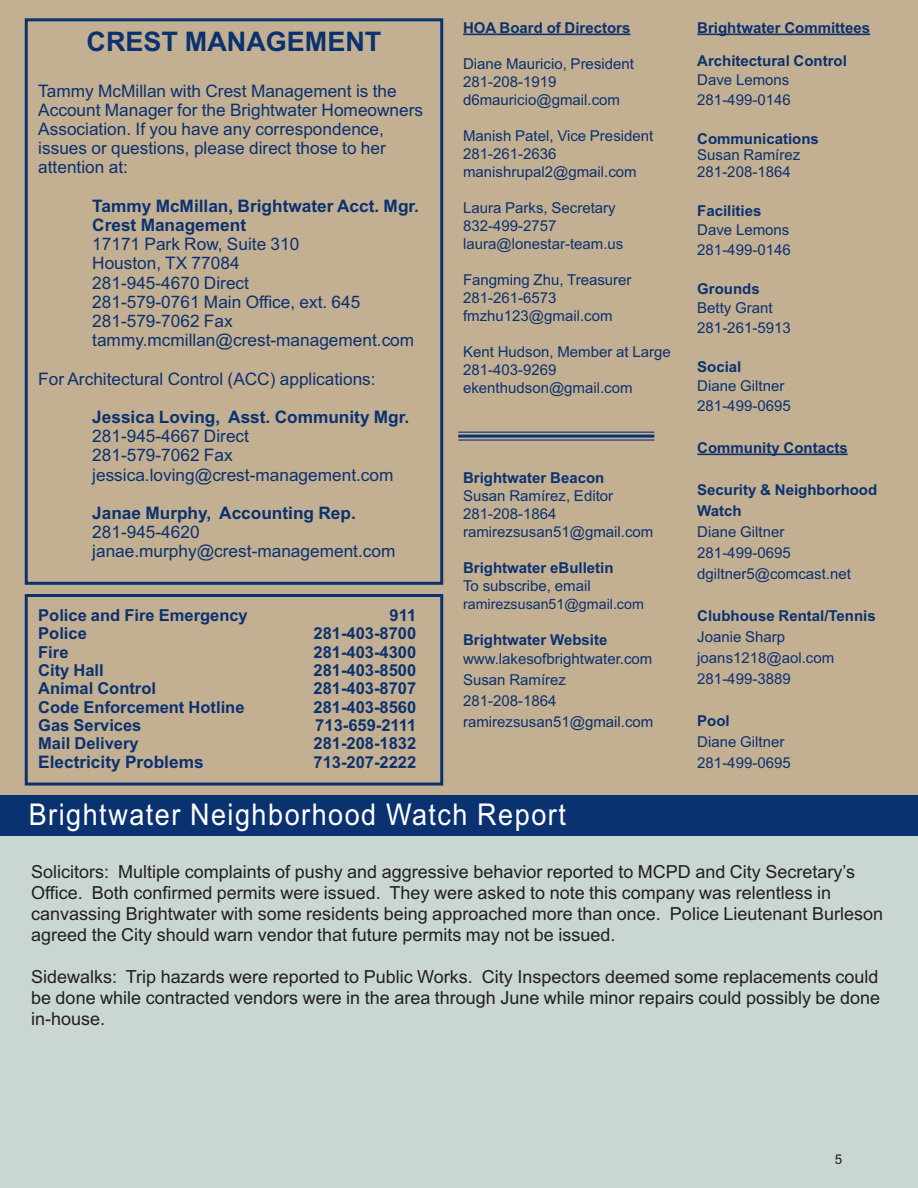
<style>
.page{position:relative;width:918px;height:1188px;background:#fff}
.page>*{position:absolute;margin:0;border:0;box-sizing:border-box;transform-origin:0 0}
.t1{font:30px "Arial";letter-spacing:.055em;color:#fff;scale:.9 1}
.t2{font:700 27px "Arial";color:#0b3270}
.t3{font:18px/21px "Arial";color:#231f20}
.t4{font:17.25px/19.2px "Arial";color:#0b3270}
.t5{font:700 17.25px/19.2px "Arial";color:#0b3270}
.t6{font:700 16.5px "Arial";color:#0b3270}
.t7{font:15px/18px "Arial";color:#0b3270}
.t8{font:700 15px/21px "Arial";color:#0b3270}
.t9{font:14.25px "Arial";color:#0b3270}
.t10{font:13.5px "Arial";color:#231f20}
</style>
<div class="page">
<div style="left:0;top:835px;width:918px;height:353px;background:#cad6d0"></div>
<div style="left:0;top:0;width:918px;height:803px;background:#c3af91"></div>
<div style="left:0;top:795px;width:918px;height:40px;background:#0b3270"></div>
<hr style="left:463px;top:34px;width:168px;height:1px;background:#0b3270">
<hr style="left:697px;top:34px;width:173px;height:1px;background:#0b3270">
<hr style="left:697px;top:454px;width:151px;height:1px;background:#0b3270">
<div style="left:25px;top:18px;width:418px;height:567px;border:3px solid #0b3270"></div>
<div style="left:25px;top:594px;width:418px;height:192px;border:3px solid #0b3270"></div>
<hr style="left:458px;top:432px;width:196px;height:1px;background:#0b3270">
<hr style="left:458px;top:435px;width:196px;height:3px;background:#0b3270">
<hr style="left:458px;top:439px;width:196px;height:2px;background:#0b3270">
<h2 class="t2" style="left:87px;top:26px;width:296px">CREST MANAGEMENT</h2>
<p class="t4" style="left:38px;top:81px;width:386px">Tammy McMillan with Crest Management is the Account Manager for the Brightwater Homeowners Association. If you have any correspondence, issues or questions, please direct those to her attention at:</p>
<p class="t5" style="left:92px;top:196px;width:328px">Tammy McMillan, Brightwater Acct. Mgr.<br>Crest Management</p>
<p class="t4" style="left:92px;top:235px;width:324px">17171 Park Row, Suite 310<br>Houston, TX 77084<br>281-945-4670 Direct<br>281-579-0761 Main Office, ext. 645<br>281-579-7062 Fax tammy.mcmillan@crest-management.com</p>
<p class="t4" style="left:38px;top:369px;width:339px">For Architectural Control (ACC) applications:</p>
<p class="t5" style="left:92px;top:407px;width:319px">Jessica Loving, Asst. Community Mgr.</p>
<p class="t4" style="left:92px;top:427px;width:303px">281-945-4667 Direct<br>281-579-7062 Fax jessica.loving@crest-management.com</p>
<p class="t5" style="left:92px;top:503px;width:265px">Janae Murphy, Accounting Rep.</p>
<p class="t4" style="left:92px;top:523px;width:305px">281-945-4620 janae.murphy@crest-management.com</p>
<p class="t6" style="left:38px;top:606px;width:211px">Police and Fire Emergency</p>
<p class="t6" style="left:390px;top:606px;width:28px">911</p>
<p class="t6" style="left:38px;top:624px;width:50px">Police</p>
<p class="t6" style="left:314px;top:624px;width:104px">281-403-8700</p>
<p class="t6" style="left:38px;top:642px;width:32px">Fire</p>
<p class="t6" style="left:314px;top:642px;width:104px">281-403-4300</p>
<p class="t6" style="left:38px;top:661px;width:67px">City Hall</p>
<p class="t6" style="left:314px;top:661px;width:104px">281-403-8500</p>
<p class="t6" style="left:38px;top:679px;width:119px">Animal Control</p>
<p class="t6" style="left:313px;top:679px;width:104px">281-403-8707</p>
<p class="t6" style="left:38px;top:697px;width:208px">Code Enforcement Hotline</p>
<p class="t6" style="left:313px;top:697px;width:104px">281-403-8560</p>
<p class="t6" style="left:38px;top:715px;width:105px">Gas Services</p>
<p class="t6" style="left:315px;top:715px;width:102px">713-659-2111</p>
<p class="t6" style="left:38px;top:734px;width:102px">Mail Delivery</p>
<p class="t6" style="left:313px;top:734px;width:104px">281-208-1832</p>
<p class="t5" style="left:38px;top:753px;width:167px">Electricity Problems</p>
<p class="t6" style="left:314px;top:753px;width:104px">713-207-2222</p>
<p class="t8" style="left:463px;top:17px;width:169px">HOA Board of Directors</p>
<p class="t7" style="left:463px;top:54px;width:172px">Diane Mauricio, President<br>281-208-1919 d6mauricio@gmail.com</p>
<p class="t7" style="left:463px;top:126px;width:192px">Manish Patel, Vice President<br>281-261-2636 manishrupal2@gmail.com</p>
<p class="t7" style="left:463px;top:198px;width:162px">Laura Parks, Secretary<br>832-499-2757 laura@lonestar-team.us</p>
<p class="t7" style="left:463px;top:270px;width:170px">Fangming Zhu, Treasurer<br>281-261-6573 fmzhu123@gmail.com</p>
<p class="t7" style="left:463px;top:342px;width:209px">Kent Hudson, Member at Large<br>281-403-9269 ekenthudson@gmail.com</p>
<p class="t8" style="left:463px;top:467px;width:143px">Brightwater Beacon</p>
<p class="t7" style="left:463px;top:486px;width:192px">Susan Ramírez, Editor<br>281-208-1864 ramirezsusan51@gmail.com</p>
<p class="t8" style="left:463px;top:557px;width:152px">Brightwater eBulletin</p>
<p class="t7" style="left:463px;top:576px;width:129px">To subscribe, email</p>
<p class="t9" style="left:463px;top:595px;width:182px">ramirezsusan51@gmail.com</p>
<p class="t8" style="left:463px;top:629px;width:146px">Brightwater Website</p>
<p class="t7" style="left:463px;top:648px;width:192px;line-height:21px">www.lakesofbrightwater.com<br>Susan Ramírez<br>281-208-1864 ramirezsusan51@gmail.com</p>
<p class="t8" style="left:697px;top:17px;width:174px">Brightwater Committees</p>
<p class="t8" style="left:697px;top:50px;width:151px">Architectural Control</p>
<p class="t7" style="left:697px;top:70px;width:95px;line-height:19.5px">Dave Lemons<br>281-499-0146</p>
<p class="t8" style="left:697px;top:128px;width:123px">Communications</p>
<p class="t7" style="left:697px;top:147px;width:104px;line-height:16.5px">Susan Ramírez<br>281-208-1864</p>
<p class="t8" style="left:697px;top:200px;width:66px">Facilities</p>
<p class="t7" style="left:697px;top:220px;width:95px;line-height:19.5px">Dave Lemons<br>281-499-0146</p>
<p class="t8" style="left:697px;top:278px;width:64px">Grounds</p>
<p class="t7" style="left:697px;top:298px;width:95px;line-height:19.5px">Betty Grant<br>281-261-5913</p>
<p class="t8" style="left:697px;top:356px;width:46px">Social</p>
<p class="t7" style="left:697px;top:376px;width:95px;line-height:19.5px">Diane Giltner<br>281-499-0695</p>
<p class="t8" style="left:697px;top:437px;width:152px">Community Contacts</p>
<p class="t8" style="left:697px;top:479px;width:182px">Security &amp; Neighborhood<br>Watch</p>
<p class="t7" style="left:697px;top:521px;width:155px;line-height:21px">Diane Giltner<br>281-499-0695 dgiltner5@comcast.net</p>
<p class="t8" style="left:697px;top:605px;width:180px">Clubhouse Rental/Tennis</p>
<p class="t7" style="left:697px;top:626px;width:138px;line-height:21px">Joanie Sharp joans1218@aol.com<br>281-499-3889</p>
<p class="t8" style="left:697px;top:710px;width:34px">Pool</p>
<p class="t7" style="left:697px;top:731px;width:95px;line-height:21px">Diane Giltner<br>281-499-0695</p>
<h1 class="t1" style="left:29px;top:797px;width:598px">Brightwater Neighborhood Watch Report</h1>
<p class="t3" style="left:31px;top:861px;width:854px">Solicitors: Multiple complaints of pushy and aggressive behavior reported to MCPD and City Secretary’s Office. Both confirmed permits were issued. They were asked to note this company was relentless in canvassing Brightwater with some residents being approached more than once. Police Lieutenant Burleson agreed the City should warn vendor that future permits may not be issued.</p>
<p class="t3" style="left:31px;top:966px;width:851px;text-align:justify">Sidewalks: Trip hazards were reported to Public Works. City Inspectors deemed some replacements could be done while contracted vendors were in the area through June while minor repairs could possibly be done in-house.</p>
<p class="t10" style="left:835px;top:1151px;width:9px">5</p>
</div>
